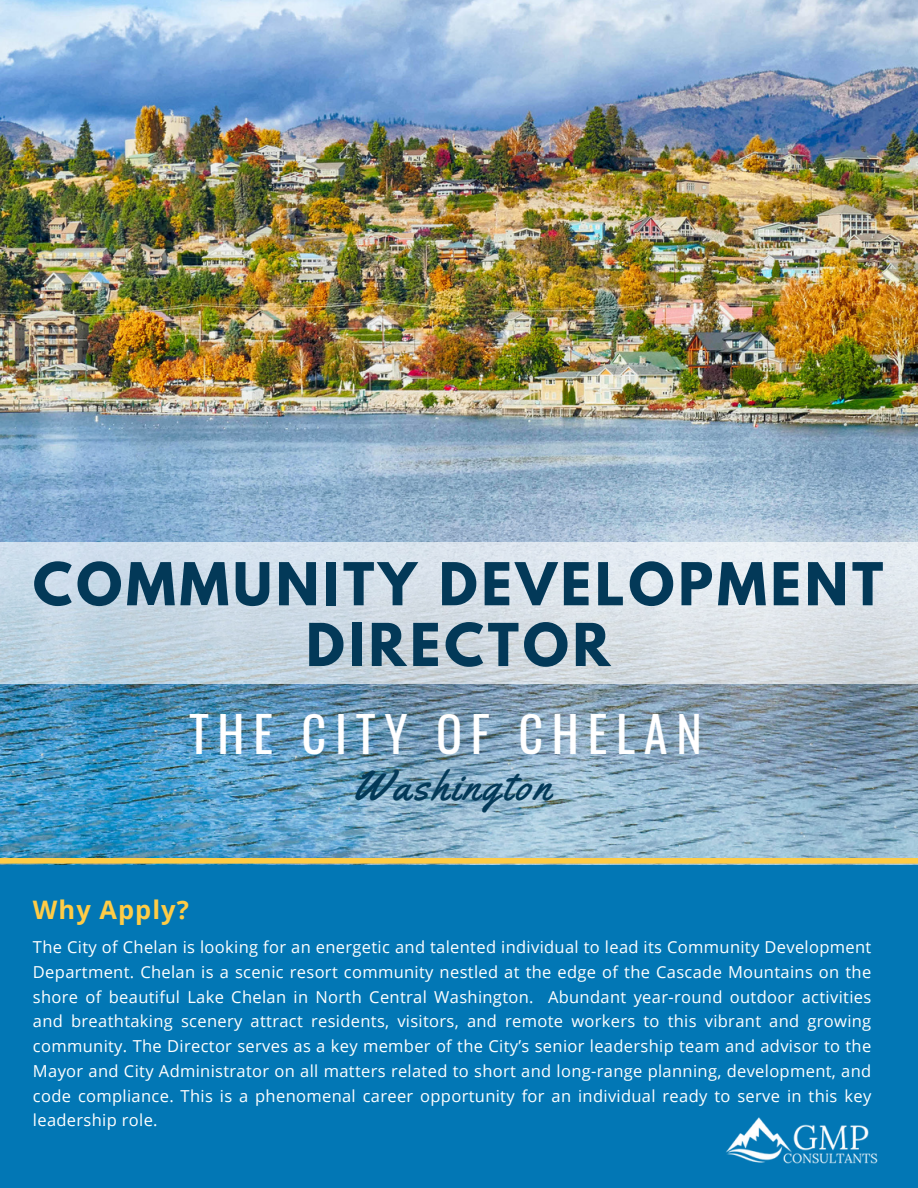
<style>
.page{position:relative;width:918px;height:1188px;background:#0277b5}
.page>*{position:absolute;margin:0;border:0;box-sizing:border-box;transform-origin:0 0}
.t1{font:700 52.35px/60.8px "League Spartan";letter-spacing:.075em;color:#033958;text-align:center}
.t2{font:48.3px "Oswald";letter-spacing:.18em;color:#fff}
.t3{font:41.85px "Yellowtail";letter-spacing:.075em;color:#033958}
.t4{font:700 25.5px "Open Sans";letter-spacing:.04em;color:#ffcc46}
.t5{font:16.5px/24.8px "Open Sans";letter-spacing:.02em;color:#fff;text-align:justify}
</style>
<div class="page">
<img style="left:0;top:0;width:918px;height:858px">
<img style="left:726px;top:1118px;width:152px;height:46px">
<div style="left:0;top:858px;width:918px;height:6px;background:#ffcc46"></div>
<svg style="left:0;top:542px;width:918px;height:141px;background:#d2dde6"></svg>
<h4 class="t1" style="left:33px;top:561px;width:852px">COMMUNITY DEVELOPMENT<br>DIRECTOR</h4>
<p class="t2" style="left:189px;top:696px;width:514px">THE CITY OF CHELAN</p>
<p class="t3" style="left:353px;top:759px;width:199px">Washington</p>
<h3 class="t4" style="left:33px;top:892px;width:157px">Why Apply?</h3>
<h2 class="t5" style="left:33px;top:934px;width:840px">The City of Chelan is looking for an energetic and talented individual to lead its Community Development Department. Chelan is a scenic resort community nestled at the edge of the Cascade Mountains on the shore of beautiful Lake Chelan in North Central Washington. Abundant year-round outdoor activities and breathtaking scenery attract residents, visitors, and remote workers to this vibrant and growing community. The Director serves as a key member of the City’s senior leadership team and advisor to the Mayor and City Administrator on all matters related to short and long-range planning, development, and code compliance. This is a phenomenal career opportunity for an individual ready to serve in this key leadership role.</h2>
</div>
